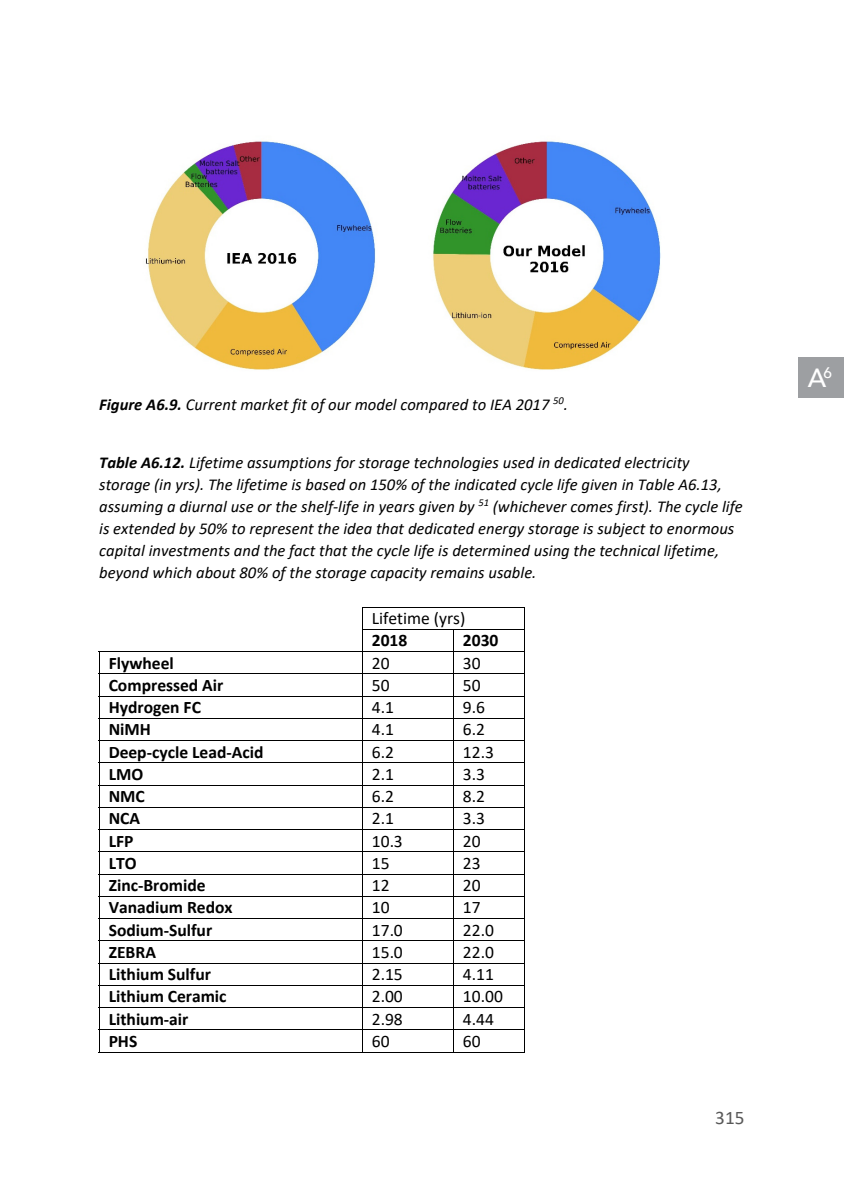
<style>
.page{position:relative;width:844px;height:1191px;background:#fff}
.page>*{position:absolute;margin:0;border:0;box-sizing:border-box;transform-origin:0 0}
.t1{font:500 26.25px "Avenir";color:#fff}
.t2{font:19.25px "Calibri";color:#595959}
.t3{font:700 17.5px "Calibri";color:#000}
.t4{font:17.5px "Calibri";color:#000}
.t5{font:italic 16.62px/21.9px "Calibri";color:#000}
.s1{font-weight:700}
</style>
<div class="page">
<div style="left:798px;top:357px;width:45px;height:41px;background:#9d9fa2"></div>
<hr style="left:362px;top:607px;width:162px;height:1px;background:#000">
<hr style="left:362px;top:629px;width:162px;height:1px;background:#000">
<hr style="left:99px;top:651px;width:425px;height:1px;background:#000">
<hr style="left:99px;top:673px;width:425px;height:1px;background:#000">
<hr style="left:99px;top:695px;width:425px;height:1px;background:#000">
<hr style="left:99px;top:718px;width:425px;height:1px;background:#000">
<hr style="left:99px;top:740px;width:425px;height:1px;background:#000">
<hr style="left:99px;top:762px;width:425px;height:1px;background:#000">
<hr style="left:99px;top:784px;width:425px;height:1px;background:#000">
<hr style="left:99px;top:807px;width:425px;height:1px;background:#000">
<hr style="left:99px;top:829px;width:425px;height:1px;background:#000">
<hr style="left:99px;top:851px;width:425px;height:1px;background:#000">
<hr style="left:99px;top:873px;width:425px;height:1px;background:#000">
<hr style="left:99px;top:896px;width:425px;height:1px;background:#000">
<hr style="left:99px;top:918px;width:425px;height:1px;background:#000">
<hr style="left:99px;top:940px;width:425px;height:1px;background:#000">
<hr style="left:99px;top:962px;width:425px;height:1px;background:#000">
<hr style="left:99px;top:985px;width:425px;height:1px;background:#000">
<hr style="left:99px;top:1007px;width:425px;height:1px;background:#000">
<hr style="left:99px;top:1029px;width:425px;height:1px;background:#000">
<svg style="left:99px;top:652px;width:1px;height:399px"></svg>
<hr style="left:99px;top:1051px;width:263px;height:1px;background:#000">
<svg style="left:362px;top:608px;width:1px;height:443px"></svg>
<hr style="left:362px;top:1051px;width:91px;height:1px;background:#000">
<svg style="left:453px;top:630px;width:1px;height:422px"></svg>
<hr style="left:454px;top:1051px;width:70px;height:1px;background:#000">
<svg style="left:524px;top:607px;width:1px;height:445px"></svg>
<img style="left:146px;top:141px;width:515px;height:229px">
<p class="t5" style="left:99px;top:393px;width:470px"><span class="s1">Figure A6.9.</span> Current market fit of our model compared to IEA 2017 <sup>50</sup>.</p>
<p class="t5" style="left:99px;top:451px;width:645px"><span class="s1">Table A6.12.</span> Lifetime assumptions for storage technologies used in dedicated electricity storage (in yrs). The lifetime is based on 150% of the indicated cycle life given in Table A6.13, assuming a diurnal use or the shelf‐life in years given by <sup>51</sup> (whichever comes first). The cycle life is extended by 50% to represent the idea that dedicated energy storage is subject to enormous capital investments and the fact that the cycle life is determined using the technical lifetime, beyond which about 80% of the storage capacity remains usable.</p>
<p class="t4" style="left:371px;top:606px;width:95px">Lifetime (yrs)</p>
<p class="t3" style="left:371px;top:628px;width:37px">2018</p>
<p class="t3" style="left:463px;top:628px;width:37px">2030</p>
<p class="t3" style="left:109px;top:650px;width:67px">Flywheel</p>
<p class="t4" style="left:371px;top:651px;width:19px">20</p>
<p class="t4" style="left:463px;top:651px;width:19px">30</p>
<p class="t3" style="left:109px;top:673px;width:116px">Compressed Air</p>
<p class="t4" style="left:372px;top:673px;width:19px">50</p>
<p class="t4" style="left:463px;top:673px;width:19px">50</p>
<p class="t3" style="left:109px;top:695px;width:94px">Hydrogen FC</p>
<p class="t4" style="left:372px;top:695px;width:24px">4.1</p>
<p class="t4" style="left:463px;top:695px;width:24px">9.6</p>
<p class="t3" style="left:109px;top:717px;width:44px">NiMH</p>
<p class="t4" style="left:371px;top:717px;width:24px">4.1</p>
<p class="t4" style="left:463px;top:717px;width:24px">6.2</p>
<p class="t3" style="left:109px;top:739px;width:156px">Deep‐cycle Lead‐Acid</p>
<p class="t4" style="left:371px;top:739px;width:24px">6.2</p>
<p class="t4" style="left:463px;top:739px;width:33px">12.3</p>
<p class="t3" style="left:109px;top:761px;width:36px">LMO</p>
<p class="t4" style="left:371px;top:762px;width:24px">2.1</p>
<p class="t4" style="left:463px;top:762px;width:24px">3.3</p>
<p class="t3" style="left:109px;top:784px;width:38px">NMC</p>
<p class="t4" style="left:371px;top:784px;width:24px">6.2</p>
<p class="t4" style="left:463px;top:784px;width:24px">8.2</p>
<p class="t3" style="left:109px;top:806px;width:33px">NCA</p>
<p class="t4" style="left:371px;top:806px;width:24px">2.1</p>
<p class="t4" style="left:463px;top:806px;width:24px">3.3</p>
<p class="t3" style="left:109px;top:828px;width:26px">LFP</p>
<p class="t4" style="left:371px;top:828px;width:33px">10.3</p>
<p class="t4" style="left:463px;top:828px;width:19px">20</p>
<p class="t3" style="left:109px;top:850px;width:30px">LTO</p>
<p class="t4" style="left:371px;top:851px;width:19px">15</p>
<p class="t4" style="left:463px;top:851px;width:19px">23</p>
<p class="t3" style="left:109px;top:873px;width:99px">Zinc‐Bromide</p>
<p class="t4" style="left:371px;top:873px;width:19px">12</p>
<p class="t4" style="left:463px;top:873px;width:19px">20</p>
<p class="t3" style="left:109px;top:895px;width:125px">Vanadium Redox</p>
<p class="t4" style="left:371px;top:895px;width:19px">10</p>
<p class="t4" style="left:463px;top:895px;width:19px">17</p>
<p class="t3" style="left:109px;top:917px;width:105px">Sodium‐Sulfur</p>
<p class="t4" style="left:371px;top:917px;width:33px">17.0</p>
<p class="t4" style="left:463px;top:917px;width:33px">22.0</p>
<p class="t3" style="left:109px;top:939px;width:49px">ZEBRA</p>
<p class="t4" style="left:371px;top:940px;width:33px">15.0</p>
<p class="t4" style="left:463px;top:940px;width:33px">22.0</p>
<p class="t3" style="left:109px;top:962px;width:104px">Lithium Sulfur</p>
<p class="t4" style="left:372px;top:962px;width:33px">2.15</p>
<p class="t4" style="left:463px;top:962px;width:33px">4.11</p>
<p class="t3" style="left:109px;top:984px;width:119px">Lithium Ceramic</p>
<p class="t4" style="left:371px;top:984px;width:33px">2.00</p>
<p class="t4" style="left:463px;top:984px;width:41px">10.00</p>
<p class="t3" style="left:109px;top:1006px;width:81px">Lithium‐air</p>
<p class="t4" style="left:371px;top:1006px;width:33px">2.98</p>
<p class="t4" style="left:463px;top:1006px;width:33px">4.44</p>
<p class="t3" style="left:109px;top:1028px;width:30px">PHS</p>
<p class="t4" style="left:371px;top:1029px;width:19px">60</p>
<p class="t4" style="left:463px;top:1029px;width:19px">60</p>
<p class="t2" style="left:715px;top:1103px;width:31px">315</p>
<h1 class="t1" style="left:807px;top:355px;width:26px">A<sup>6</sup></h1>
</div>
